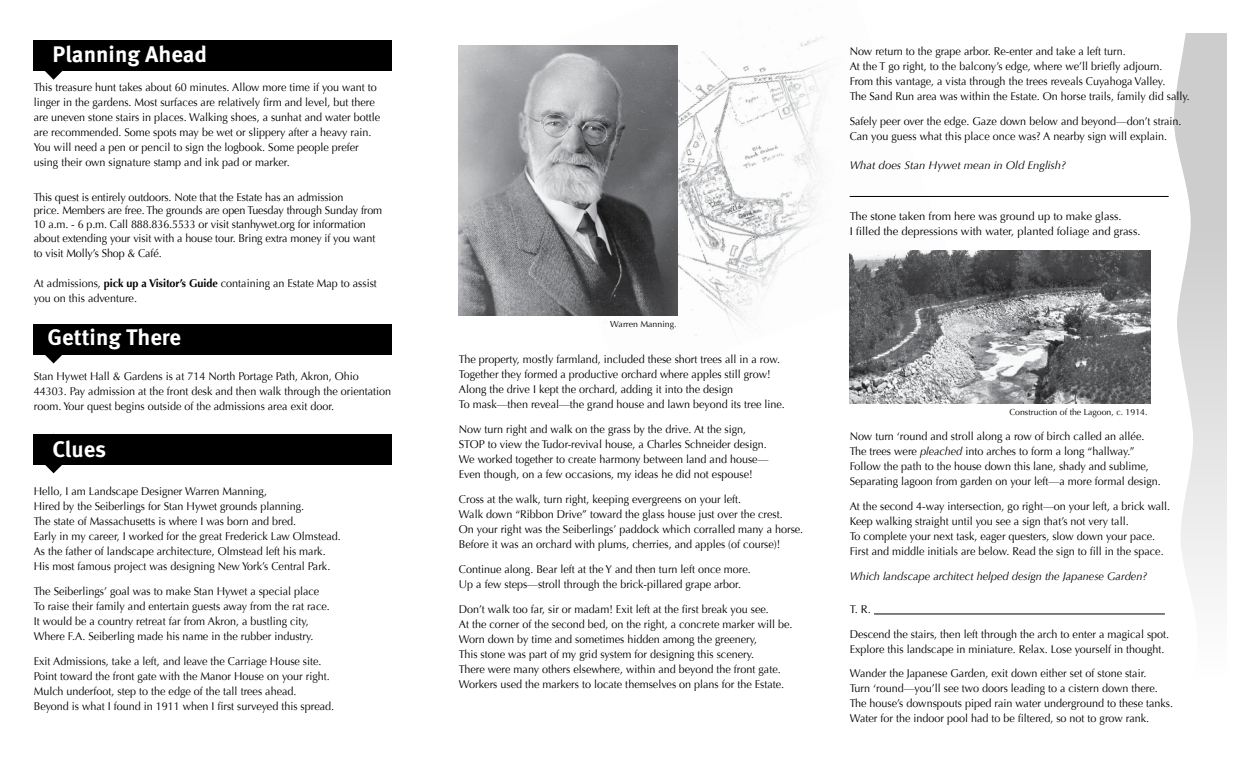
<style>
.page{position:relative;width:1260px;height:765px;background:#fff}
.page>*{position:absolute;margin:0;border:0;box-sizing:border-box;transform-origin:0 0}
.t1{font:700 22.5px "Meta OT";color:#fff}
.t2{font:11.25px/15px "Optima";color:#000;scale:.96 1}
.t3{font:11.25px/15px "Optima";color:#000}
.t4{font:italic 11.25px "Optima";color:#000}
.t5{font:8.75px "Optima";color:#000}
.s1{font-weight:700}
.s2{font-style:italic}
</style>
<div class="page">
<img style="left:605px;top:36px;width:348px;height:352px">
<div style="left:34px;top:324px;width:358px;height:31px;background:#000"></div>
<svg style="left:45px;top:355px;width:17px;height:8px"></svg>
<div style="left:34px;top:434px;width:358px;height:31px;background:#000"></div>
<svg style="left:45px;top:465px;width:17px;height:8px"></svg>
<div style="left:34px;top:40px;width:358px;height:31px;background:#000"></div>
<svg style="left:45px;top:71px;width:18px;height:9px"></svg>
<hr style="left:850px;top:196px;width:319px;height:1px;background:#000">
<hr style="left:874px;top:614px;width:291px;height:1px;background:#000">
<svg style="left:1174px;top:34px;width:52px;height:552px"></svg>
<img style="left:459px;top:45px;width:218px;height:271px">
<img style="left:850px;top:251px;width:300px;height:152px">
<h1 class="t1" style="left:52px;top:40px;width:156px">Planning Ahead</h1>
<p class="t2" style="left:34px;top:80px;width:362px">This treasure hunt takes about 60 minutes. Allow more time if you want to linger in the gardens. Most surfaces are relatively firm and level, but there are uneven stone stairs in places. Walking shoes, a sunhat and water bottle are recommended. Some spots may be wet or slippery after a heavy rain.<br>You will need a pen or pencil to sign the logbook. Some people prefer using their own signature stamp and ink pad or marker.</p>
<p class="t2" style="left:34px;top:190px;width:365px;line-height:13.8px">This quest is entirely outdoors. Note that the Estate has an admission<br>price. Members are free. The grounds are open Tuesday through Sunday from 10 a.m. - 6 p.m. Call 888.836.5533 or visit stanhywet.org for information about extending your visit with a house tour. Bring extra money if you want</p>
<p class="t2" style="left:34px;top:246px;width:135px">to visit Molly’s Shop &amp; Café.</p>
<p class="t2" style="left:34px;top:276px;width:359px">At admissions, <span class="s1">pick up a Visitor’s Guide</span> containing an Estate Map to assist you on this adventure.</p>
<h1 class="t1" style="left:48px;top:323px;width:135px">Getting There</h1>
<p class="t2" style="left:34px;top:369px;width:374px">Stan Hywet Hall &amp; Gardens is at 714 North Portage Path, Akron, Ohio<br>44303. Pay admission at the front desk and then walk through the orientation room. Your quest begins outside of the admissions area exit door.</p>
<h1 class="t1" style="left:52px;top:435px;width:55px">Clues</h1>
<p class="t2" style="left:34px;top:484px;width:322px">Hello, I am Landscape Designer Warren Manning,<br>Hired by the Seiberlings for Stan Hywet grounds planning.<br>The state of Massachusetts is where I was born and bred.<br>Early in my career, I worked for the great Frederick Law Olmstead.<br>As the father of landscape architecture, Olmstead left his mark.<br>His most famous project was designing New York’s Central Park.</p>
<p class="t2" style="left:34px;top:584px;width:310px">The Seiberlings’ goal was to make Stan Hywet a special place To raise their family and entertain guests away from the rat race.<br>It would be a country retreat far from Akron, a bustling city, Where F.A. Seiberling made his name in the rubber industry.</p>
<p class="t2" style="left:34px;top:654px;width:314px">Exit Admissions, take a left, and leave the Carriage House site.<br>Point toward the front gate with the Manor House on your right.<br>Mulch underfoot, step to the edge of the tall trees ahead.<br>Beyond is what I found in 1911 when I first surveyed this spread.</p>
<p class="t5" style="left:610px;top:319px;width:68px">Warren Manning.</p>
<p class="t2" style="left:459px;top:352px;width:341px">The property, mostly farmland, included these short trees all in a row.<br>Together they formed a productive orchard where apples still grow!<br>Along the drive I kept the orchard, adding it into the design<br>To mask—then reveal—the grand house and lawn beyond its tree line.</p>
<p class="t2" style="left:459px;top:422px;width:324px">Now turn right and walk on the grass by the drive. At the sign, STOP to view the Tudor-revival house, a Charles Schneider design.<br>We worked together to create harmony between land and house— Even though, on a few occasions, my ideas he did not espouse!</p>
<p class="t2" style="left:459px;top:492px;width:360px">Cross at the walk, turn right, keeping evergreens on your left.<br>Walk down “Ribbon Drive” toward the glass house just over the crest.<br>On your right was the Seiberlings’ paddock which corralled many a horse.<br>Before it was an orchard with plums, cherries, and apples (of course)!</p>
<p class="t2" style="left:459px;top:562px;width:306px">Continue along. Bear left at the Y and then turn left once more.<br>Up a few steps—stroll through the brick-pillared grape arbor.</p>
<p class="t2" style="left:459px;top:602px;width:349px">Don’t walk too far, sir or madam! Exit left at the first break you see.<br>At the corner of the second bed, on the right, a concrete marker will be.<br>Worn down by time and sometimes hidden among the greenery,<br>This stone was part of my grid system for designing this scenery.<br>There were many others elsewhere, within and beyond the front gate.<br>Workers used the markers to locate themselves on plans for the Estate.</p>
<p class="t2" style="left:850px;top:44px;width:356px">Now return to the grape arbor. Re-enter and take a left turn.<br>At the T go right, to the balcony’s edge, where we’ll briefly adjourn.<br>From this vantage, a vista through the trees reveals Cuyahoga Valley.<br>The Sand Run area was within the Estate. On horse trails, family did sally.</p>
<p class="t2" style="left:850px;top:114px;width:347px">Safely peer over the edge. Gaze down below and beyond—don’t strain.<br>Can you guess what this place once was? A nearby sign will explain.</p>
<p class="t4" style="left:850px;top:159px;width:218px">What does Stan Hywet mean in Old English?</p>
<p class="t3" style="left:850px;top:209px;width:292px">The stone taken from here was ground up to make glass.<br>I filled the depressions with water, planted foliage and grass.</p>
<p class="t5" style="left:1009px;top:407px;width:140px">Construction of the Lagoon, c. 1914.</p>
<p class="t2" style="left:850px;top:429px;width:326px">Now turn ‘round and stroll along a row of birch called an allée.<br>The trees were <span class="s2">pleached</span> into arches to form a long “hallway.” Follow the path to the house down this lane, shady and sublime, Separating lagoon from garden on your left—a more formal design.</p>
<p class="t2" style="left:850px;top:499px;width:335px">At the second 4-way intersection, go right—on your left, a brick wall.<br>Keep walking straight until you see a sign that’s not very tall.<br>To complete your next task, eager questers, slow down your pace.<br>First and middle initials are below. Read the sign to fill in the space.</p>
<p class="t4" style="left:850px;top:570px;width:299px">Which landscape architect helped design the Japanese Garden?</p>
<p class="t3" style="left:850px;top:602px;width:23px">T. R.</p>
<p class="t2" style="left:850px;top:627px;width:334px">Descend the stairs, then left through the arch to enter a magical spot.<br>Explore this landscape in miniature. Relax. Lose yourself in thought.</p>
<p class="t2" style="left:850px;top:665px;width:338px">Wander the Japanese Garden, exit down either set of stone stair.<br>Turn ‘round—you’ll see two doors leading to a cistern down there.<br>The house’s downspouts piped rain water underground to these tanks.<br>Water for the indoor pool had to be filtered, so not to grow rank.</p>
</div>
